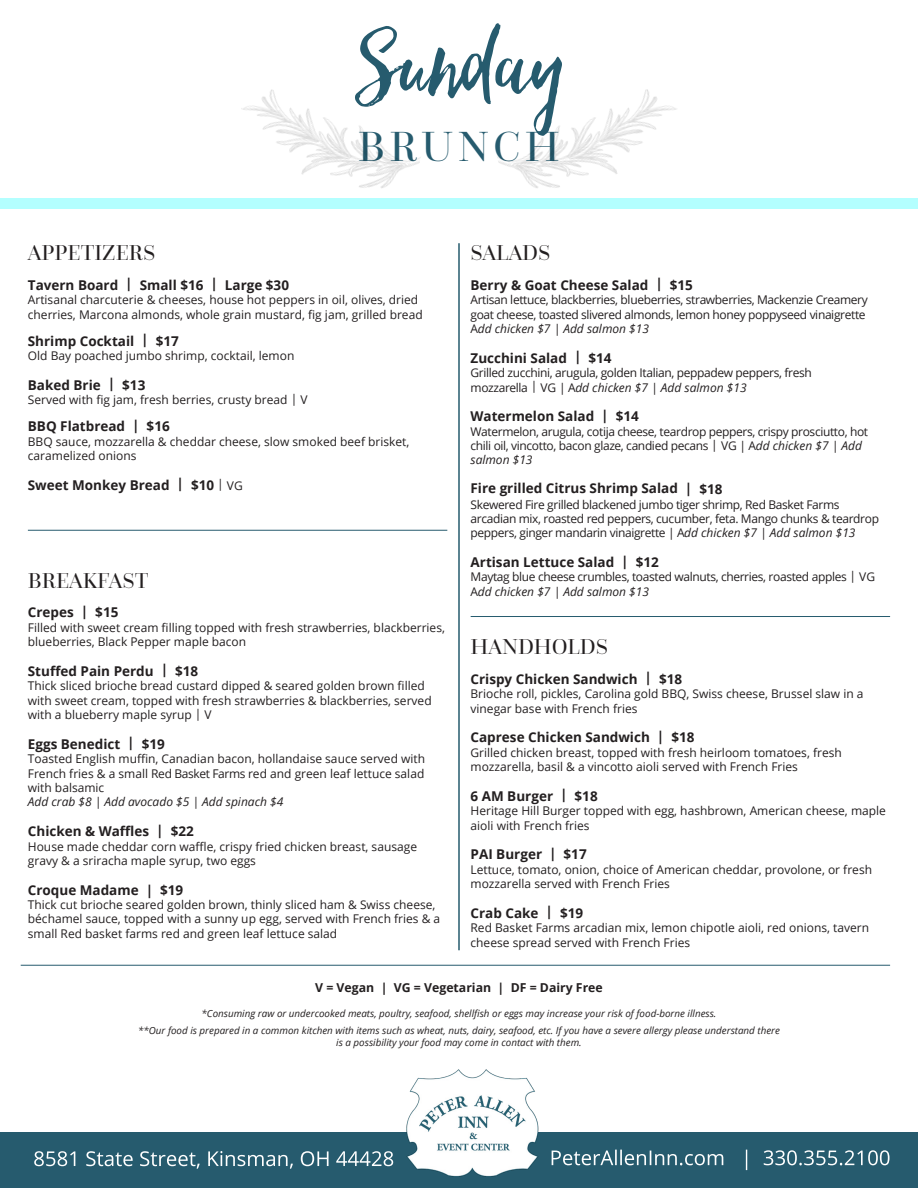
<style>
.page{position:relative;width:918px;height:1188px;background:#fff}
.page>*{position:absolute;margin:0;border:0;box-sizing:border-box;transform-origin:0 0}
.t1{font:119.7px "Hello Beautiful";color:#265b6e}
.t2{font:44.1px "Questa Grande";letter-spacing:.1em;color:#265b6e}
.t3{font:22.5px "Questa Grande";color:#231f20}
.t4{font:700 13.5px "Open Sans";color:#231f20}
.t5{font:700 12.3px "Open Sans";color:#231f20}
.t6{font:12px/14.4px "Open Sans";color:#231f20}
.t7{font:12px/14.4px "Open Sans";letter-spacing:-.03em;color:#231f20}
.t8{font:italic 9.9px/11.9px "Open Sans";color:#231f20;text-align:center}
.s1{font-weight:400;font-size:12px}
.s2{font-style:italic}
</style>
<div class="page">
<div style="left:0;top:1132px;width:918px;height:56px;background:#265b6e"></div>
<img style="left:406px;top:1069px;width:146px;height:108px">
<svg style="left:34px;top:1151px;width:359px;height:18px"></svg>
<svg style="left:552px;top:1150px;width:338px;height:20px"></svg>
<hr style="left:458px;top:243px;width:2px;height:707px;background:#265b6e">
<img style="left:490px;top:89px;width:200px;height:110px">
<img style="left:228px;top:89px;width:200px;height:110px">
<hr style="left:21px;top:965px;width:869px;height:1px;background:#265b6e">
<hr style="left:28px;top:530px;width:419px;height:1px;background:#265b6e">
<hr style="left:471px;top:616px;width:419px;height:1px;background:#265b6e">
<div style="left:0;top:199px;width:918px;height:10px;background:#b3ffff"></div>
<p class="t1" style="left:355px;top:-5px;width:209px">Sunday</p>
<p class="t2" style="left:358px;top:120px;width:204px">BRUNCH</p>
<p class="t3" style="left:28px;top:239px;width:129px">APPETIZERS</p>
<p class="t4" style="left:28px;top:275px;width:263px">Tavern Board | Small $16 | Large $30</p>
<p class="t6" style="left:28px;top:292px;width:396px">Artisanal charcuterie &amp; cheeses, house hot peppers in oil, olives, dried cherries, Marcona almonds, whole grain mustard, fig jam, grilled bread</p>
<p class="t4" style="left:28px;top:331px;width:152px">Shrimp Cocktail | $17</p>
<p class="t6" style="left:28px;top:348px;width:268px">Old Bay poached jumbo shrimp, cocktail, lemon</p>
<p class="t4" style="left:28px;top:375px;width:119px">Baked Brie | $13</p>
<p class="t6" style="left:28px;top:392px;width:281px">Served with fig jam, fresh berries, crusty bread | V</p>
<p class="t4" style="left:28px;top:417px;width:143px">BBQ Flatbread | $16</p>
<p class="t6" style="left:28px;top:434px;width:383px">BBQ sauce, mozzarella &amp; cheddar cheese, slow smoked beef brisket, caramelized onions</p>
<p class="t4" style="left:28px;top:475px;width:216px">Sweet Monkey Bread | $10 <span class="s1">| VG</span></p>
<p class="t3" style="left:28px;top:567px;width:122px">BREAKFAST</p>
<p class="t4" style="left:28px;top:603px;width:92px">Crepes | $15</p>
<p class="t6" style="left:28px;top:620px;width:419px">Filled with sweet cream filling topped with fresh strawberries, blackberries, blueberries, Black Pepper maple bacon</p>
<p class="t4" style="left:28px;top:662px;width:172px">Stuffed Pain Perdu | $18</p>
<p class="t6" style="left:28px;top:679px;width:405px">Thick sliced brioche bread custard dipped &amp; seared golden brown filled with sweet cream, topped with fresh strawberries &amp; blackberries, served with a blueberry maple syrup | V</p>
<p class="t4" style="left:28px;top:734px;width:138px">Eggs Benedict | $19</p>
<p class="t6" style="left:28px;top:751px;width:399px">Toasted English muffin, Canadian bacon, hollandaise sauce served with French fries &amp; a small Red Basket Farms red and green leaf lettuce salad with balsamic<br><span class="s2">Add crab $8 | Add avocado $5 | Add spinach $4</span></p>
<p class="t4" style="left:28px;top:822px;width:167px">Chicken &amp; Waffles | $22</p>
<p class="t6" style="left:28px;top:839px;width:391px">House made cheddar corn waffle, crispy fried chicken breast, sausage gravy &amp; a sriracha maple syrup, two eggs</p>
<p class="t4" style="left:28px;top:880px;width:157px">Croque Madame | $19</p>
<p class="t6" style="left:28px;top:897px;width:414px">Thick cut brioche seared golden brown, thinly sliced ham &amp; Swiss cheese, béchamel sauce, topped with a sunny up egg, served with French fries &amp; a small Red basket farms red and green leaf lettuce salad</p>
<p class="t3" style="left:471px;top:239px;width:82px">SALADS</p>
<p class="t4" style="left:471px;top:275px;width:224px">Berry &amp; Goat Cheese Salad | $15</p>
<p class="t7" style="left:471px;top:292px;width:399px">Artisan lettuce, blackberries, blueberries, strawberries, Mackenzie Creamery goat cheese, toasted slivered almonds, lemon honey poppyseed vinaigrette<br>A<span class="s2">dd chicken $7 | Add salmon $13</span></p>
<p class="t4" style="left:471px;top:348px;width:143px">Zucchini Salad | $14</p>
<p class="t7" style="left:471px;top:365px;width:343px">Grilled zucchini, arugula, golden Italian, peppadew peppers, fresh mozzarella | VG | A<span class="s2">dd chicken $7 | Add salmon $13</span></p>
<p class="t4" style="left:471px;top:407px;width:170px">Watermelon Salad | $14</p>
<p class="t7" style="left:471px;top:424px;width:399px">Watermelon, arugula, cotija cheese, teardrop peppers, crispy prosciutto, hot chili oil, vincotto, bacon glaze, candied pecans | VG | A<span class="s2">dd chicken $7 | Add salmon $13</span></p>
<p class="t4" style="left:471px;top:478px;width:253px">Fire grilled Citrus Shrimp Salad | $18</p>
<p class="t7" style="left:471px;top:497px;width:410px">Skewered Fire grilled blackened jumbo tiger shrimp, Red Basket Farms arcadian mix, roasted red peppers, cucumber, feta. Mango chunks &amp; teardrop peppers, ginger mandarin vinaigrette | A<span class="s2">dd chicken $7 | Add salmon $13</span></p>
<p class="t4" style="left:471px;top:553px;width:190px">Artisan Lettuce Salad | $12</p>
<p class="t7" style="left:471px;top:570px;width:406px">Maytag blue cheese crumbles, toasted walnuts, cherries, roasted apples | VG<br>A<span class="s2">dd chicken $7 | Add salmon $13</span></p>
<p class="t3" style="left:471px;top:633px;width:139px">HANDHOLDS</p>
<p class="t4" style="left:471px;top:669px;width:213px">Crispy Chicken Sandwich | $18</p>
<p class="t6" style="left:471px;top:686px;width:395px">Brioche roll, pickles, Carolina gold BBQ, Swiss cheese, Brussel slaw in a vinegar base with French fries</p>
<p class="t4" style="left:471px;top:728px;width:225px">Caprese Chicken Sandwich | $18</p>
<p class="t6" style="left:471px;top:745px;width:373px">Grilled chicken breast, topped with fresh heirloom tomatoes, fresh mozzarella, basil &amp; a vincotto aioli served with French Fries</p>
<p class="t4" style="left:471px;top:786px;width:129px">6 AM Burger | $18</p>
<p class="t6" style="left:471px;top:803px;width:417px">Heritage Hill Burger topped with egg, hashbrown, American cheese, maple aioli with French fries</p>
<p class="t4" style="left:471px;top:845px;width:118px">PAI Burger | $17</p>
<p class="t6" style="left:471px;top:862px;width:403px">Lettuce, tomato, onion, choice of American cheddar, provolone, or fresh mozzarella served with French Fries</p>
<p class="t4" style="left:471px;top:903px;width:114px">Crab Cake | $19</p>
<p class="t6" style="left:471px;top:920px;width:400px">Red Basket Farms arcadian mix, lemon chipotle aioli, red onions, tavern cheese spread served with French Fries</p>
<p class="t5" style="left:315px;top:979px;width:289px">V = Vegan | VG = Vegetarian | DF = Dairy Free</p>
<p class="t8" style="left:202px;top:1008px;width:516px">*Consuming raw or undercooked meats, poultry, seafood, shellfish or eggs may increase your risk of food-borne illness.</p>
<p class="t8" style="left:138px;top:1025px;width:643px">**Our food is prepared in a common kitchen with items such as wheat, nuts, dairy, seafood, etc. If you have a severe allergy please understand there is a possibility your food may come in contact with them.</p>
</div>
